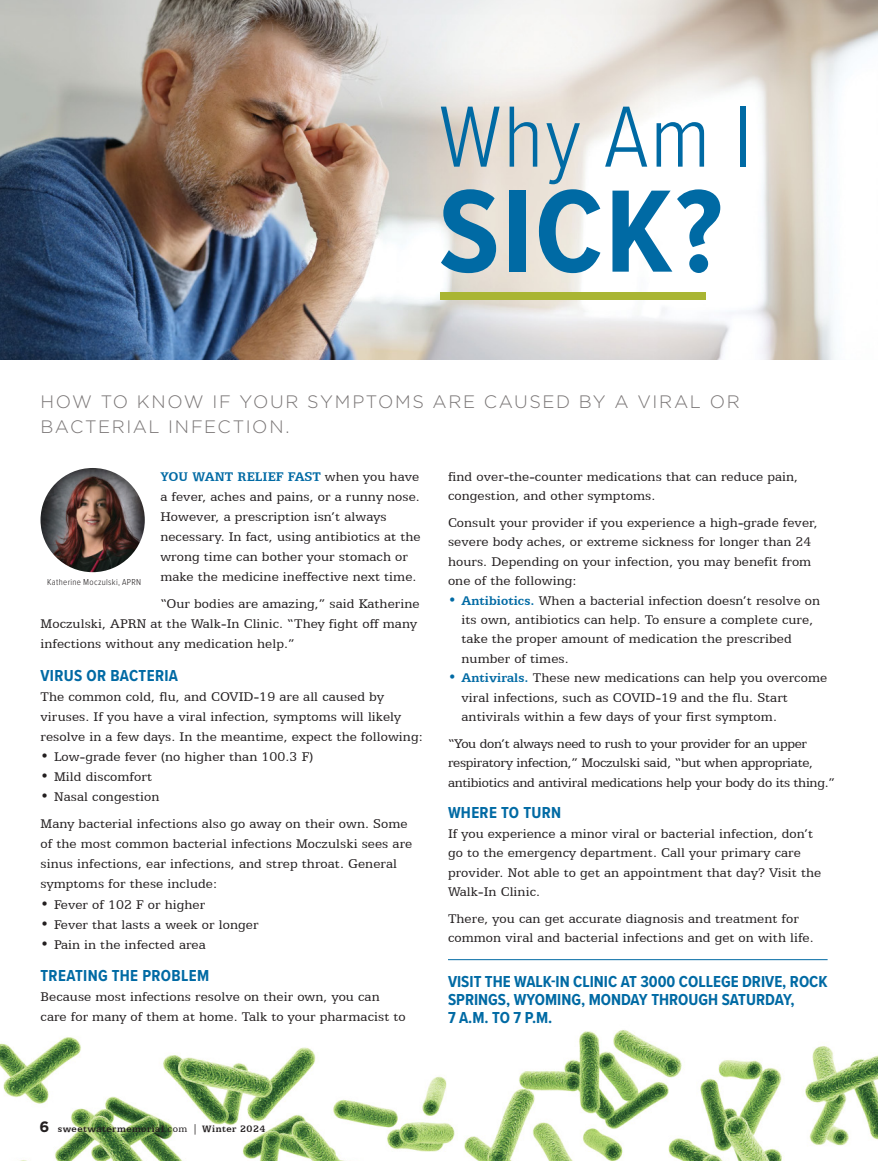
<style>
.page{position:relative;width:878px;height:1161px;background:#fff}
.page>*{position:absolute;margin:0;border:0;box-sizing:border-box;transform-origin:0 0}
.t1{font:700 121.5px "Proxima Nova Cond";color:#006aa4}
.t2{font:300 90px "Proxima Nova Cond";color:#006aa4}
.t3{font:300 18px/24.9px "Gotham";letter-spacing:.09em;color:#797575}
.t4{font:700 16.5px/18px "Proxima Nova Cond";color:#006aa4}
.t5{font:700 16.5px "Proxima Nova Cond";letter-spacing:.02em;color:#006aa4}
.t6{font:14.25px/19.5px "Egyptian 505 BT";letter-spacing:.005em;color:#231f20}
.t7{font:14.25px/19.5px "Egyptian 505 BT";letter-spacing:-.02em;color:#231f20}
.t8{font:700 10.5px "Egyptian 505 BT";letter-spacing:.045em;color:#231f20}
.t9{font:300 9px "Proxima Nova Cond";letter-spacing:.035em;color:#231f20}
.s1{font-weight:700;color:#006aa4}
.s2{font-family:"Gotham";font-size:15px}
.s3{font-family:"Gotham";font-weight:300}
.s4{font-weight:400}
.s5{font-family:"Minion Pro";font-weight:400}
</style>
<div class="page">
<img style="left:0;top:0;width:877px;height:359px">
<svg style="left:877px;top:0;width:1px;height:42px"></svg>
<img style="left:0;top:959px;width:878px;height:202px">
<hr style="left:448px;top:959px;width:379px;height:1px;background:#006aa4">
<img style="left:40px;top:468px;width:105px;height:104px;border-radius:52px">
<div style="left:440px;top:292px;width:265px;height:7px;background:#a9b533"></div>
<h2 class="t2" style="left:439px;top:70px;width:315px">Why Am I</h2>
<h1 class="t1" style="left:439px;top:142px;width:285px">SICK?</h1>
<p class="t3" style="left:40px;top:389px;width:700px">HOW TO KNOW IF YOUR SYMPTOMS ARE CAUSED BY A VIRAL OR<br>BACTERIAL INFECTION.</p>
<p class="t6" style="left:160px;top:466px;width:262px;line-height:20.1px"><span class="s1">YOU WANT RELIEF FAST</span> when you have a fever, aches and pains, or a runny nose.<br>However, a prescription isn’t always necessary. In fact, using antibiotics at the wrong time can bother your stomach or make the medicine ineffective next time.</p>
<p class="t6" style="left:41px;top:594px;width:380px;line-height:20.1px;text-indent:120px">“Our bodies are amazing,” said Katherine<br>Moczulski, APRN at the Walk-In Clinic. “They fight off many infections without any medication help.”</p>
<p class="t5" style="left:40px;top:663px;width:139px">VIRUS OR BACTERIA</p>
<p class="t6" style="left:40px;top:686px;width:384px;line-height:20.1px">The common cold, flu, and COVID-19 are all caused by viruses. If you have a viral infection, symptoms will likely resolve in a few days. In the meantime, expect the following:</p>
<p class="t6" style="left:40px;top:747px;width:274px">• Low-grade fever (no higher than 100.3 F)</p>
<p class="t6" style="left:40px;top:767px;width:113px">• Mild discomfort</p>
<p class="t6" style="left:40px;top:783px;width:368px;line-height:26.8px">• Nasal congestion<br>Many bacterial infections also go away on their own. Some</p>
<p class="t6" style="left:40px;top:834px;width:373px;line-height:20.1px">of the most common bacterial infections Moczulski sees are sinus infections, ear infections, and strep throat. General symptoms for these include:</p>
<p class="t6" style="left:40px;top:894px;width:166px">• Fever of 102 F or higher</p>
<p class="t6" style="left:40px;top:914px;width:219px">• Fever that lasts a week or longer</p>
<p class="t6" style="left:40px;top:934px;width:167px">• Pain in the infected area</p>
<p class="t5" style="left:40px;top:963px;width:170px">TREATING THE PROBLEM</p>
<p class="t6" style="left:40px;top:986px;width:367px;line-height:20.1px">Because most infections resolve on their own, you can care for many of them at home. Talk to your pharmacist to</p>
<p class="t6" style="left:448px;top:466px;width:352px">find over-the-counter medications that can reduce pain, congestion, and other symptoms.</p>
<p class="t6" style="left:448px;top:512px;width:371px">Consult your provider if you experience a high-grade fever, severe body aches, or extreme sickness for longer than 24 hours. Depending on your infection, you may benefit from one of the following:</p>
<p class="t6" style="left:461px;top:590px;width:360px;text-indent:-13px"><span class="s1">• Antibiotics.</span> When a bacterial infection doesn’t resolve on its own, antibiotics can help. To ensure a complete cure, take the proper amount of medication the prescribed number of times.</p>
<p class="t6" style="left:461px;top:668px;width:367px;text-indent:-13px"><span class="s1">• Antivirals.</span> These new medications can help you overcome viral infections, such as COVID-19 and the flu. Start antivirals within a few days of your first symptom.</p>
<p class="t7" style="left:448px;top:733px;width:388px">“You don’t always need to rush to your provider for an upper respiratory infection,” Moczulski said, “but when appropriate, antibiotics and antiviral medications help your body do its thing.”</p>
<p class="t5" style="left:448px;top:801px;width:115px">WHERE TO TURN</p>
<p class="t6" style="left:448px;top:823px;width:375px">If you experience a minor viral or bacterial infection, don’t go to the emergency department. Call your primary care provider. Not able to get an appointment that day? Visit the Walk-In Clinic.</p>
<p class="t6" style="left:448px;top:908px;width:367px">There, you can get accurate diagnosis and treatment for common viral and bacterial infections and get on with life.</p>
<p class="t4" style="left:448px;top:972px;width:381px">VISIT THE WALK-IN CLINIC AT 3000 COLLEGE DRIVE, ROCK<br>SPRINGS, WYOMING, MONDAY THROUGH SATURDAY,<br>7 A.M. TO 7 P.M.</p>
<p class="t9" style="left:47px;top:576px;width:95px">Katherine Moczulski, APRN</p>
<p class="t8" style="left:39px;top:1123px;width:227px"><span class="s2">6</span> sweetwatermemorial<span class="s3">.</span><span class="s4">com</span> <span class="s5">|</span> Winter 2024</p>
</div>
